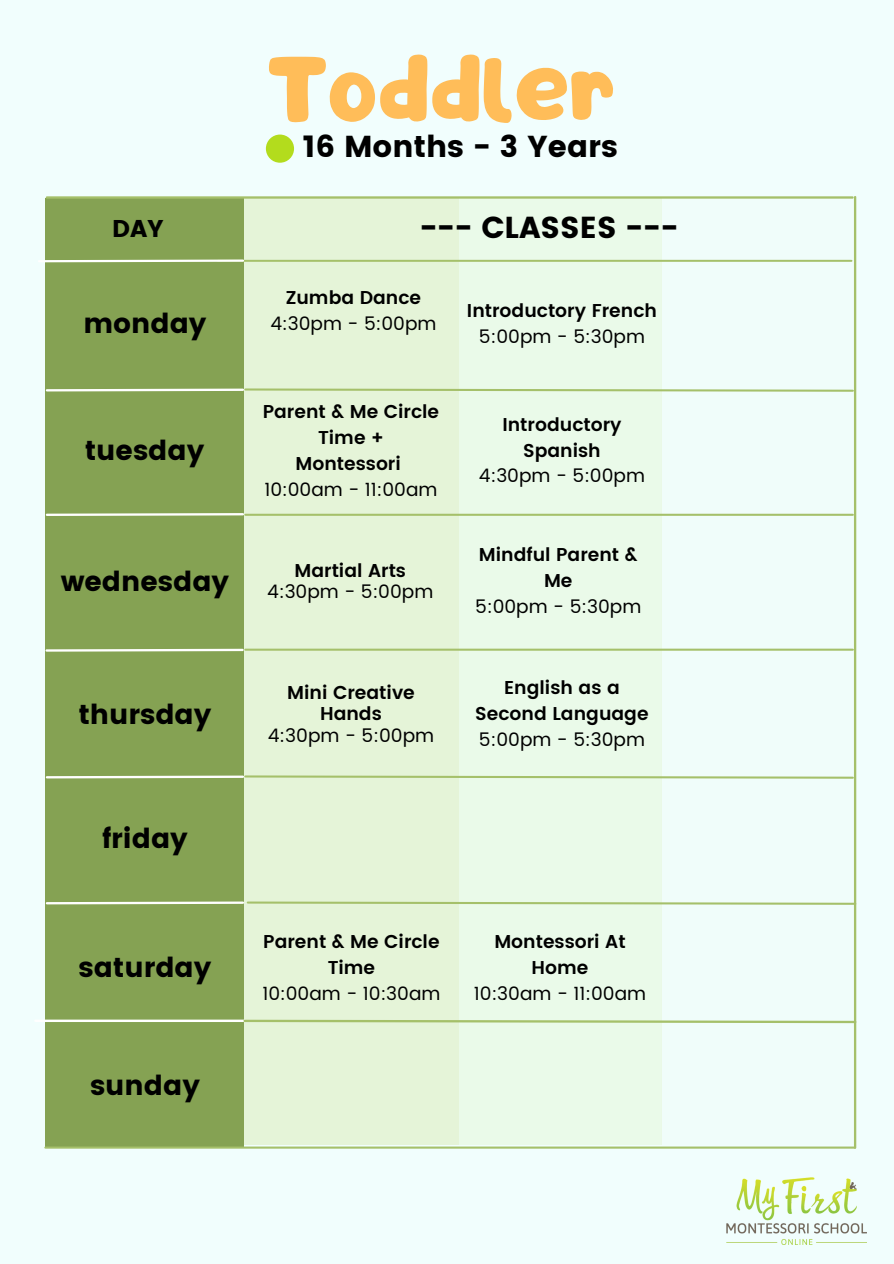
<style>
.page{position:relative;width:894px;height:1264px;background:#fff}
.page>*{position:absolute;margin:0;border:0;box-sizing:border-box;transform-origin:0 0}
.t1{font:82.5px "Mango";color:#ffbd59}
.t2{font:30.3px "Poppins";color:#000}
.t3{font:27.6px "Poppins";color:#000}
.t4{font:24.15px "Poppins";color:#000}
.t5{font:600 18.6px/26px "Poppins";color:#000;text-align:center}
.t6{font:18.6px "Poppins";color:#000}
</style>
<div class="page">
<div style="left:0;top:0;width:893px;height:1263px;background:#f1fefd"></div>
<div style="left:46px;top:199px;width:198px;height:948px;background:#85a253"></div>
<div style="left:458px;top:199px;width:203px;height:945px;background:#eafae9"></div>
<div style="left:244px;top:197px;width:214px;height:947px;background:#e5f4d8"></div>
<hr style="left:218px;top:260px;width:633px;height:2px;background:#a5c06a">
<svg style="left:38px;top:258px;width:207px;height:5px"></svg>
<svg style="left:45px;top:512px;width:200px;height:5px"></svg>
<svg style="left:45px;top:647px;width:200px;height:6px"></svg>
<hr style="left:35px;top:1019px;width:210px;height:2px;background:#fff">
<svg style="left:45px;top:387px;width:808px;height:6px"></svg>
<hr style="left:245px;top:513px;width:607px;height:3px;background:#a5c06a">
<hr style="left:853px;top:197px;width:3px;height:950px;background:#a5c06a">
<hr style="left:245px;top:648px;width:607px;height:2px;background:#a5c06a">
<svg style="left:45px;top:774px;width:809px;height:5px"></svg>
<hr style="left:45px;top:1146px;width:809px;height:2px;background:#a5c06a">
<hr style="left:47px;top:196px;width:805px;height:3px;background:#a5c06a">
<svg style="left:45px;top:900px;width:812px;height:5px"></svg>
<svg style="left:242px;top:1018px;width:615px;height:6px"></svg>
<img style="left:726px;top:1177px;width:139px;height:67px">
<div style="left:266px;top:134px;width:28px;height:29px;background:#b3dc1d;border-radius:50%"></div>
<p class="t4" style="left:112px;top:214px;width:53px">DAY</p>
<p class="t3" style="left:83px;top:307px;width:125px">monday</p>
<p class="t3" style="left:85px;top:434px;width:121px">tuesday</p>
<p class="t3" style="left:61px;top:565px;width:170px">wednesday</p>
<p class="t3" style="left:78px;top:697px;width:134px">thursday</p>
<p class="t3" style="left:102px;top:822px;width:87px">friday</p>
<p class="t3" style="left:78px;top:951px;width:134px">saturday</p>
<p class="t3" style="left:90px;top:1069px;width:111px">sunday</p>
<p class="t1" style="left:268px;top:54px;width:349px">Toddler</p>
<p class="t2" style="left:303px;top:129px;width:316px">16 Months - 3 Years</p>
<p class="t2" style="left:419px;top:210px;width:260px">--- CLASSES ---</p>
<p class="t5" style="left:286px;top:284px;width:137px">Zumba Dance</p>
<p class="t6" style="left:270px;top:312px;width:167px">4:30pm - 5:00pm</p>
<p class="t5" style="left:263px;top:399px;width:178px">Parent &amp; Me Circle<br>Time +</p>
<p class="t5" style="left:295px;top:451px;width:107px">Montessori</p>
<p class="t6" style="left:264px;top:479px;width:174px">10:00am - 11:00am</p>
<p class="t5" style="left:294px;top:557px;width:113px">Martial Arts</p>
<p class="t6" style="left:267px;top:581px;width:167px">4:30pm - 5:00pm</p>
<p class="t5" style="left:287px;top:681px;width:129px;line-height:21.5px">Mini Creative<br>Hands</p>
<p class="t6" style="left:268px;top:724px;width:168px">4:30pm - 5:00pm</p>
<p class="t5" style="left:467px;top:297px;width:191px">Introductory French</p>
<p class="t6" style="left:479px;top:325px;width:167px">5:00pm - 5:30pm</p>
<p class="t5" style="left:502px;top:411px;width:121px">Introductory<br>Spanish</p>
<p class="t6" style="left:479px;top:465px;width:167px">4:30pm - 5:00pm</p>
<p class="t5" style="left:479px;top:542px;width:160px">Mindful Parent &amp;<br>Me</p>
<p class="t6" style="left:475px;top:596px;width:167px">5:00pm - 5:30pm</p>
<p class="t5" style="left:475px;top:675px;width:175px">English as a<br>Second Language</p>
<p class="t6" style="left:479px;top:728px;width:167px">5:00pm - 5:30pm</p>
<p class="t5" style="left:263px;top:928px;width:178px">Parent &amp; Me Circle<br>Time</p>
<p class="t6" style="left:262px;top:982px;width:179px">10:00am - 10:30am</p>
<p class="t5" style="left:494px;top:928px;width:133px">Montessori At<br>Home</p>
<p class="t6" style="left:474px;top:982px;width:174px">10:30am - 11:00am</p>
</div>
